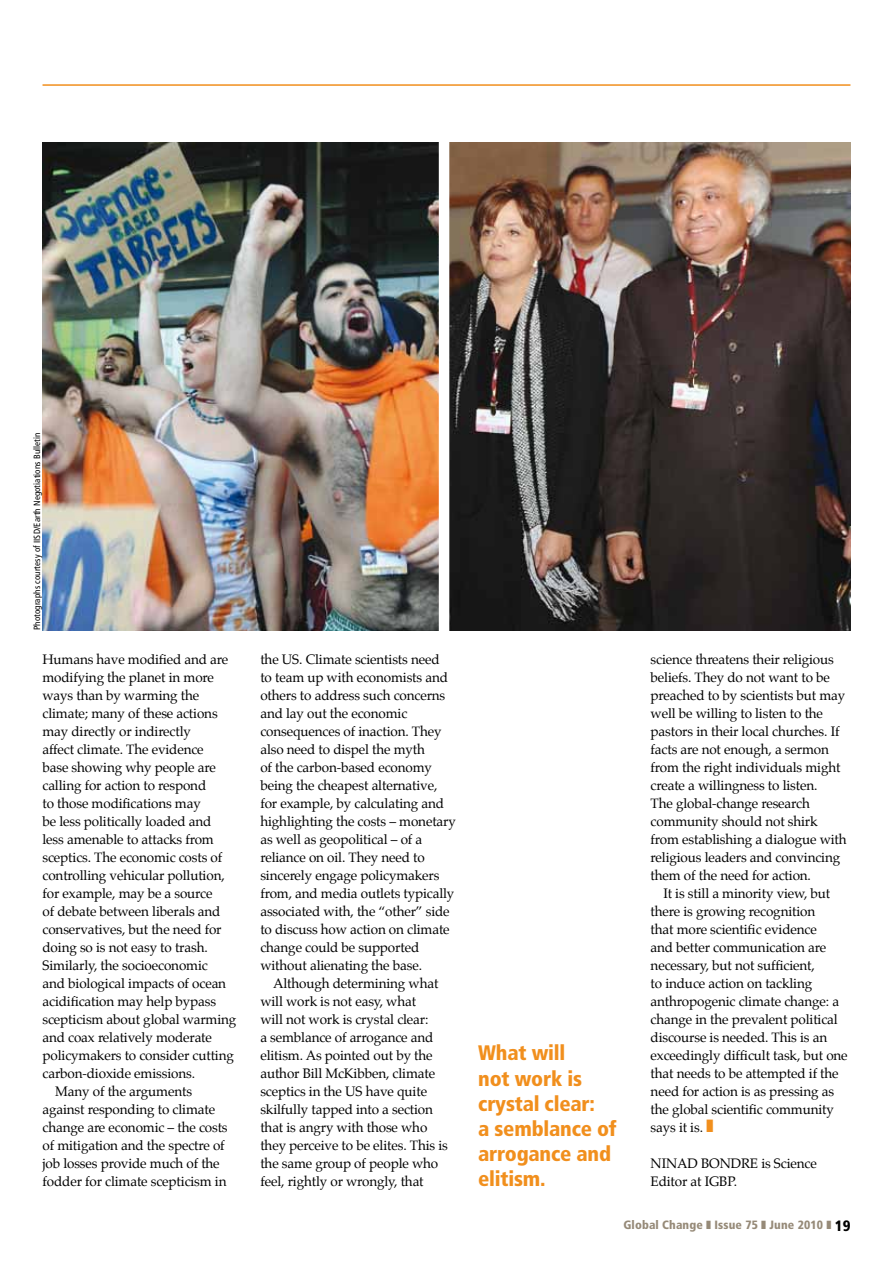
<style>
.page{position:relative;width:893px;height:1263px;background:#fff}
.page>*{position:absolute;margin:0;border:0;box-sizing:border-box;transform-origin:0 0}
.t1{font:900 condensed 21px/25.2px "Frutiger LT Std";letter-spacing:-.01em;color:#f18f1d}
.t2{font:13.5px/18px "Palatino";letter-spacing:-.01em;color:#000}
.t3{font:900 condensed 12px "Frutiger LT Std";letter-spacing:.01em;color:#968a78}
.t4{font:condensed 9px "Frutiger LT Std";letter-spacing:.01em;color:#000}
.s1{color:#f18f1d}
.s2{font-size:15px;color:#000}
</style>
<div class="page">
<img style="left:42px;top:142px;width:808px;height:488px">
<div style="left:439px;top:108px;width:10px;height:554px;background:#fff"></div>
<hr style="left:43px;top:84px;width:807px;height:2px;background:#f18f1d">
<p class="t4" style="left:32px;top:630px;width:199px;rotate:-90deg">Photographs courtesy of IISD/Earth Negotiations Bulletin</p>
<p class="t2" style="left:43px;top:651px;width:187px">Humans have modified and are</p>
<p class="t2" style="left:43px;top:669px;width:173px">modifying the planet in more</p>
<p class="t2" style="left:43px;top:687px;width:158px">ways than by warming the</p>
<p class="t2" style="left:43px;top:705px;width:177px">climate; many of these actions</p>
<p class="t2" style="left:43px;top:723px;width:150px">may directly or indirectly</p>
<p class="t2" style="left:43px;top:741px;width:163px">affect climate. The evidence</p>
<p class="t2" style="left:43px;top:759px;width:175px">base showing why people are</p>
<p class="t2" style="left:43px;top:777px;width:165px">calling for action to respond</p>
<p class="t2" style="left:43px;top:795px;width:160px">to those modifications may</p>
<p class="t2" style="left:43px;top:813px;width:171px">be less politically loaded and</p>
<p class="t2" style="left:43px;top:831px;width:173px">less amenable to attacks from</p>
<p class="t2" style="left:43px;top:848px;width:181px">sceptics. The economic costs of</p>
<p class="t2" style="left:43px;top:866px;width:184px">controlling vehicular pollution,</p>
<p class="t2" style="left:43px;top:884px;width:172px">for example, may be a source</p>
<p class="t2" style="left:43px;top:902px;width:180px">of debate between liberals and</p>
<p class="t2" style="left:43px;top:920px;width:181px">conservatives, but the need for</p>
<p class="t2" style="left:43px;top:938px;width:167px">doing so is not easy to trash.</p>
<p class="t2" style="left:43px;top:956px;width:167px">Similarly, the socioeconomic</p>
<p class="t2" style="left:43px;top:974px;width:185px">and biological impacts of ocean</p>
<p class="t2" style="left:43px;top:992px;width:175px">acidification may help bypass</p>
<p class="t2" style="left:43px;top:1010px;width:195px">scepticism about global warming</p>
<p class="t2" style="left:43px;top:1028px;width:171px">and coax relatively moderate</p>
<p class="t2" style="left:43px;top:1046px;width:193px">policymakers to consider cutting</p>
<p class="t2" style="left:43px;top:1064px;width:154px">carbon-dioxide emissions.</p>
<p class="t2" style="left:55px;top:1082px;width:138px">Many of the arguments</p>
<p class="t2" style="left:43px;top:1100px;width:174px">against responding to climate</p>
<p class="t2" style="left:43px;top:1118px;width:187px">change are economic – the costs</p>
<p class="t2" style="left:43px;top:1136px;width:184px">of mitigation and the spectre of</p>
<p class="t2" style="left:43px;top:1154px;width:179px">job losses provide much of the</p>
<p class="t2" style="left:43px;top:1172px;width:186px">fodder for climate scepticism in</p>
<p class="t2" style="left:260px;top:650px;width:197px">the US. Climate scientists need<br>to team up with economists and others to address such concerns and lay out the economic consequences of inaction. They also need to dispel the myth<br>of the carbon-based economy being the cheapest alternative, for example, by calculating and highlighting the costs – monetary as well as geopolitical – of a reliance on oil. They need to sincerely engage policymakers from, and media outlets typically associated with, the “other” side to discuss how action on climate change could be supported without alienating the base.</p>
<p class="t2" style="left:260px;top:974px;width:189px;text-indent:13px">Although determining what will work is not easy, what<br>will not work is crystal clear:<br>a semblance of arrogance and elitism. As pointed out by the author Bill McKibben, climate sceptics in the US have quite skilfully tapped into a section that is angry with those who they perceive to be elites. This is the same group of people who feel, rightly or wrongly, that</p>
<h1 class="t1" style="left:478px;top:1040px;width:140px">What will<br>not work is crystal clear:<br>a semblance of arrogance and elitism.</h1>
<p class="t2" style="left:651px;top:650px;width:198px">science threatens their religious beliefs. They do not want to be preached to by scientists but may well be willing to listen to the pastors in their local churches. If facts are not enough, a sermon from the right individuals might create a willingness to listen.<br>The global-change research community should not shirk from establishing a dialogue with religious leaders and convincing them of the need for action.</p>
<p class="t2" style="left:651px;top:884px;width:199px;text-indent:13px">It is still a minority view, but there is growing recognition<br>that more scientific evidence<br>and better communication are necessary, but not sufficient,<br>to induce action on tackling anthropogenic climate change: a change in the prevalent political discourse is needed. This is an exceedingly difficult task, but one that needs to be attempted if the need for action is as pressing as the global scientific community says it is. <span class="s1">❚</span></p>
<p class="t2" style="left:651px;top:1155px;width:168px">Ninad Bondre is Science<br>Editor at IGBP.</p>
<p class="t3" style="left:623px;top:1217px;width:229px">Global Change ❚ Issue 75 ❚ June 2010 ❚ <span class="s2">19</span></p>
</div>
